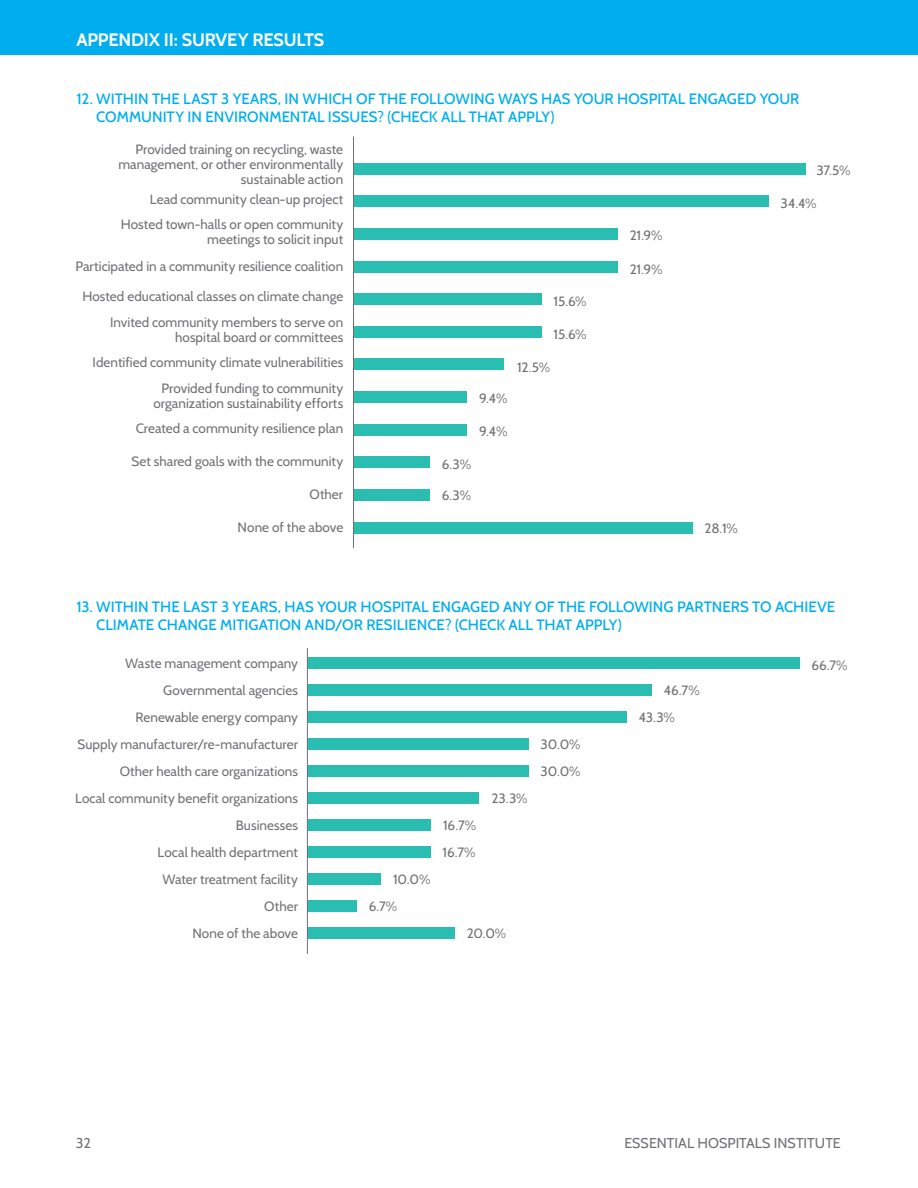
<style>
.page{position:relative;width:918px;height:1188px;background:#fff}
.page>*{position:absolute;margin:0;border:0;box-sizing:border-box;transform-origin:0 0}
.t1{font:700 18px "Cabin";letter-spacing:-.01em;color:#fff}
.t2{font:500 15px/18px "Cabin";color:#00aeef}
.t3{font:14.25px "Cabin";letter-spacing:.005em;color:#717074}
.t4{font:13.5px/27px "Cabin";letter-spacing:.005em;color:#717074;text-align:right}
</style>
<div class="page">
<div style="left:307px;top:657px;width:492px;height:12px;background:#2abdb1"></div>
<div style="left:307px;top:684px;width:345px;height:12px;background:#2abdb1"></div>
<div style="left:307px;top:711px;width:320px;height:12px;background:#2abdb1"></div>
<div style="left:307px;top:738px;width:222px;height:12px;background:#2abdb1"></div>
<div style="left:307px;top:765px;width:222px;height:12px;background:#2abdb1"></div>
<div style="left:307px;top:792px;width:172px;height:12px;background:#2abdb1"></div>
<div style="left:307px;top:927px;width:148px;height:12px;background:#2abdb1"></div>
<div style="left:307px;top:819px;width:123px;height:12px;background:#2abdb1"></div>
<div style="left:307px;top:846px;width:123px;height:12px;background:#2abdb1"></div>
<div style="left:307px;top:873px;width:74px;height:12px;background:#2abdb1"></div>
<div style="left:307px;top:900px;width:50px;height:12px;background:#2abdb1"></div>
<div style="left:354px;top:163px;width:452px;height:12px;background:#2abdb1"></div>
<div style="left:354px;top:195px;width:415px;height:12px;background:#2abdb1"></div>
<div style="left:354px;top:522px;width:339px;height:12px;background:#2abdb1"></div>
<div style="left:354px;top:228px;width:264px;height:12px;background:#2abdb1"></div>
<div style="left:354px;top:261px;width:264px;height:12px;background:#2abdb1"></div>
<div style="left:354px;top:293px;width:188px;height:12px;background:#2abdb1"></div>
<div style="left:354px;top:326px;width:188px;height:12px;background:#2abdb1"></div>
<div style="left:354px;top:358px;width:150px;height:12px;background:#2abdb1"></div>
<div style="left:354px;top:391px;width:113px;height:12px;background:#2abdb1"></div>
<div style="left:354px;top:424px;width:113px;height:12px;background:#2abdb1"></div>
<div style="left:354px;top:456px;width:76px;height:12px;background:#2abdb1"></div>
<div style="left:354px;top:489px;width:76px;height:12px;background:#2abdb1"></div>
<hr style="left:353px;top:136px;width:1px;height:412px;background:#717074">
<hr style="left:307px;top:648px;width:1px;height:306px;background:#717074">
<div style="left:0;top:0;width:918px;height:55px;background:#00aeef"></div>
<h1 class="t1" style="left:76px;top:29px;width:249px">APPENDIX II: SURVEY RESULTS</h1>
<p class="t2" style="left:96px;top:90px;width:705px;text-indent:-20px">12. WITHIN THE LAST 3 YEARS, IN WHICH OF THE FOLLOWING WAYS HAS YOUR HOSPITAL ENGAGED YOUR<br>COMMUNITY IN ENVIRONMENTAL ISSUES? (CHECK ALL THAT APPLY)</p>
<p class="t4" style="left:118px;top:142px;width:226px;line-height:15px">Provided training on recycling, waste management, or other environmentally sustainable action</p>
<p class="t4" style="left:121px;top:186px;width:224px;line-height:25.5px">Lead community clean-up project<br>Hosted town-halls or open community</p>
<p class="t4" style="left:75px;top:226px;width:269px">meetings to solicit input<br>Participated in a community resilience coalition</p>
<p class="t4" style="left:82px;top:284px;width:262px;line-height:25.5px">Hosted educational classes on climate change<br>Invited community members to serve on</p>
<p class="t4" style="left:93px;top:324px;width:252px;line-height:25.5px">hospital board or committees<br>Identified community climate vulnerabilities<br>Provided funding to community</p>
<p class="t4" style="left:136px;top:390px;width:209px;line-height:25.5px">organization sustainability efforts<br>Created a community resilience plan</p>
<p class="t4" style="left:131px;top:448px;width:213px">Set shared goals with the community</p>
<p class="t4" style="left:310px;top:481px;width:35px">Other</p>
<p class="t4" style="left:238px;top:514px;width:107px">None of the above</p>
<p class="t4" style="left:479px;top:385px;width:30px">9.4%</p>
<p class="t4" style="left:479px;top:417px;width:30px">9.4%</p>
<p class="t4" style="left:442px;top:451px;width:31px">6.3%</p>
<p class="t4" style="left:442px;top:482px;width:31px">6.3%</p>
<p class="t4" style="left:554px;top:288px;width:35px">15.6%</p>
<p class="t4" style="left:554px;top:321px;width:35px">15.6%</p>
<p class="t4" style="left:517px;top:353px;width:34px">12.5%</p>
<p class="t4" style="left:630px;top:221px;width:34px">21.9%</p>
<p class="t4" style="left:630px;top:256px;width:34px">21.9%</p>
<p class="t4" style="left:816px;top:157px;width:36px">37.5%</p>
<p class="t4" style="left:781px;top:189px;width:37px">34.4%</p>
<p class="t4" style="left:705px;top:514px;width:35px">28.1%</p>
<p class="t2" style="left:96px;top:598px;width:741px;text-indent:-20px">13. WITHIN THE LAST 3 YEARS, HAS YOUR HOSPITAL ENGAGED ANY OF THE FOLLOWING PARTNERS TO ACHIEVE<br>CLIMATE CHANGE MITIGATION AND/OR RESILIENCE? (CHECK ALL THAT APPLY)</p>
<p class="t4" style="left:75px;top:650px;width:224px">Waste management company<br>Governmental agencies<br>Renewable energy company<br>Supply manufacturer/re-manufacturer<br>Other health care organizations<br>Local community benefit organizations<br>Businesses<br>Local health department<br>Water treatment facility<br>Other<br>None of the above</p>
<p class="t4" style="left:811px;top:651px;width:38px">66.7%</p>
<p class="t4" style="left:639px;top:677px;width:62px;text-align:left;text-indent:25px">46.7%<br>43.3%</p>
<p class="t4" style="left:541px;top:731px;width:41px;text-align:left">30.0%<br>30.0%</p>
<p class="t4" style="left:492px;top:785px;width:38px">23.3%</p>
<p class="t4" style="left:442px;top:812px;width:35px;text-align:left">16.7%<br>16.7%</p>
<p class="t4" style="left:369px;top:866px;width:63px;text-align:left;text-indent:24px">10.0%<br>6.7%</p>
<p class="t4" style="left:467px;top:920px;width:41px">20.0%</p>
<p class="t3" style="left:76px;top:1134px;width:16px">32</p>
<p class="t3" style="left:624px;top:1134px;width:218px">ESSENTIAL HOSPITALS INSTITUTE</p>
</div>
